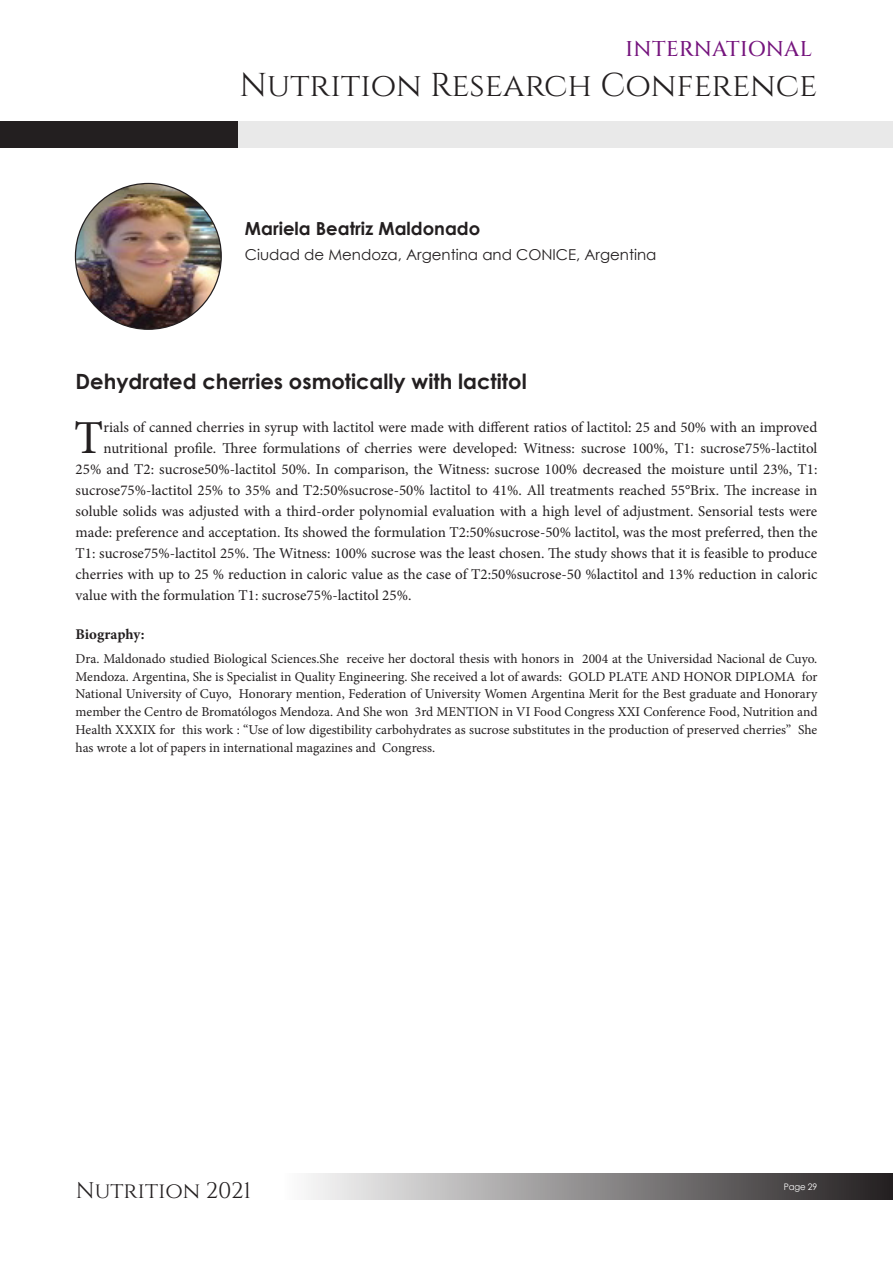
<style>
.page{position:relative;width:893px;height:1263px;background:#fff}
.page>*{position:absolute;margin:0;border:0;box-sizing:border-box;transform-origin:0 0}
.Keynote_Affiliation{font:47.25px "Minion Pro";color:#231f20}
.t1{font:33px "Cinzel";color:#231f20}
.t2{font:22.5px "Cinzel";color:#231f20}
.t3{font:500 21.3px "Cinzel";letter-spacing:.01em;color:#75147d}
.Keynote_Title{font:700 21px "Century Gothic";color:#231f20}
.Keynote_Title-2{font:700 18px "Century Gothic";color:#231f20}
.Keynote_Affiliation-2{font:15px "Minion Pro";color:#231f20}
.Keynote_Affiliation-3{font:15px "Century Gothic";color:#231f20}
.Biography_Heading_Co{font:700 14.85px "Minion Pro";color:#231f20}
.Keynote_Affiliation-4{font:13.5px/17.9px "Minion Pro";letter-spacing:-.005em;color:#231f20;text-align:justify}
.t4{font:9px "Century Gothic";letter-spacing:-.01em;color:#fff;scale:.95 1}
</style>
<div class="page">
<div style="left:284px;top:1173px;width:609px;height:26px;background:linear-gradient(to right,#fdfdfd,#231f20)"></div>
<div style="left:0;top:121px;width:893px;height:27px;background:#e9e9e9"></div>
<div style="left:0;top:121px;width:237px;height:27px;background:#231f20"></div>
<img style="left:75px;top:183px;width:146px;height:146px;border-radius:73px">
<h3 class="t3" style="left:626px;top:35px;width:188px">INTERNATIONAL</h3>
<h2 class="t1" style="left:239px;top:63px;width:579px">Nutrition Research Conference</h2>
<p class="Keynote_Title-2" style="left:245px;top:215px;width:237px">Mariela Beatriz Maldonado</p>
<p class="Keynote_Affiliation-3" style="left:245px;top:244px;width:413px">Ciudad de Mendoza, Argentina and CONICE, Argentina</p>
<p class="Keynote_Title" style="left:76px;top:366px;width:453px">Dehydrated cherries osmotically with lactitol</p>
<p class="Keynote_Affiliation" style="left:74px;top:406px;width:31px">T</p>
<p class="Keynote_Affiliation-2" style="left:103px;top:417px;width:715px">rials of canned cherries in syrup with lactitol were made with different ratios of lactitol: 25 and 50% with an improved</p>
<p class="Keynote_Affiliation-2" style="left:103px;top:438px;width:715px">nutritional profile. Three formulations of cherries were developed: Witness: sucrose 100%, T1: sucrose75%-lactitol</p>
<p class="Keynote_Affiliation-2" style="left:76px;top:459px;width:743px">25% and T2: sucrose50%-lactitol 50%. In comparison, the Witness: sucrose 100% decreased the moisture until 23%, T1:</p>
<p class="Keynote_Affiliation-2" style="left:76px;top:480px;width:743px">sucrose75%-lactitol 25% to 35% and T2:50%sucrose-50% lactitol to 41%. All treatments reached 55°Brix. The increase in</p>
<p class="Keynote_Affiliation-2" style="left:76px;top:501px;width:743px">soluble solids was adjusted with a third-order polynomial evaluation with a high level of adjustment. Sensorial tests were</p>
<p class="Keynote_Affiliation-2" style="left:76px;top:522px;width:743px">made: preference and acceptation. Its showed the formulation T2:50%sucrose-50% lactitol, was the most preferred, then the</p>
<p class="Keynote_Affiliation-2" style="left:76px;top:543px;width:743px">T1: sucrose75%-lactitol 25%. The Witness: 100% sucrose was the least chosen. The study shows that it is feasible to produce</p>
<p class="Keynote_Affiliation-2" style="left:76px;top:564px;width:743px">cherries with up to 25 % reduction in caloric value as the case of T2:50%sucrose-50 %lactitol and 13% reduction in caloric</p>
<p class="Keynote_Affiliation-2" style="left:76px;top:585px;width:337px">value with the formulation T1: sucrose75%-lactitol 25%.</p>
<p class="Biography_Heading_Co" style="left:76px;top:623px;width:70px">Biography:</p>
<p class="Keynote_Affiliation-4" style="left:76px;top:650px;width:743px">Dra. Maldonado studied Biological Sciences.She receive her doctoral thesis with honors in 2004 at the Universidad Nacional de Cuyo.<br>Mendoza. Argentina, She is Specialist in Quality Engineering. She received a lot of awards: GOLD PLATE AND HONOR DIPLOMA for National University of Cuyo, Honorary mention, Federation of University Women Argentina Merit for the Best graduate and Honorary member the Centro de Bromatólogos Mendoza. And She won 3rd MENTION in VI Food Congress XXI Conference Food, Nutrition and Health XXXIX for this work : “Use of low digestibility carbohydrates as sucrose substitutes in the production of preserved cherries” She has wrote a lot of papers in international magazines and Congress.</p>
<h3 class="t2" style="left:76px;top:1175px;width:177px">Nutrition 2021</h3>
<p class="t4" style="left:784px;top:1180px;width:37px">Page 29</p>
</div>
